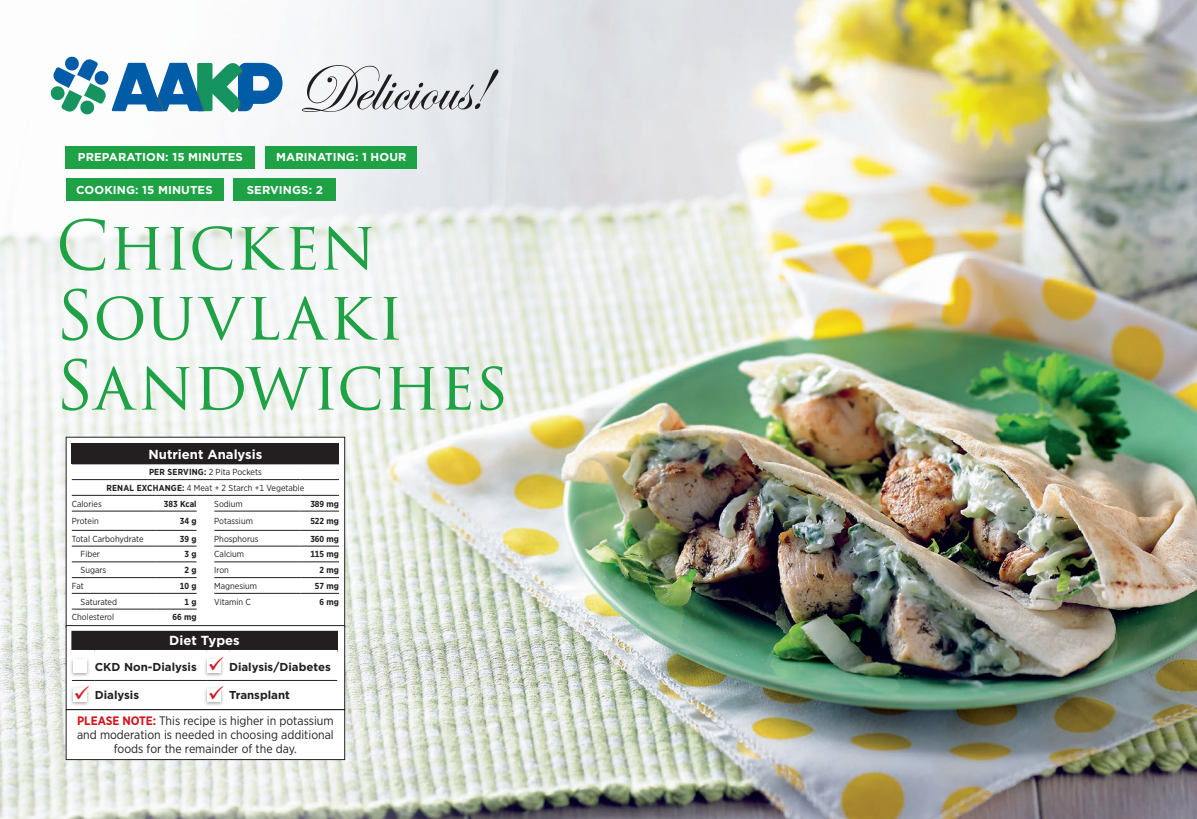
<style>
.page{position:relative;width:1197px;height:819px;background:#fff}
.page>*{position:absolute;margin:0;border:0;box-sizing:border-box;transform-origin:0 0}
.t1{font:66.5px/70px "Trajan Pro 3";color:#1fa245}
.Recipe_No_Rule{font:700 13.12px "Gotham";color:#fff}
.Note{font:12.25px/14px "Gotham Narrow";color:#231f20;text-align:center}
.Recipe_No_Rule-2{font:700 11.55px "Gotham";letter-spacing:.01em;color:#fff}
.Recipe_No_Rule-3{font:700 11.55px "Gotham";color:#231f20}
.Nut_left{font:8.75px "Gotham Narrow";color:#231f20}
.Nut_Nested{font:8.75px "Gotham Narrow";color:#231f20}
.Nutrician_Number{font:700 8.75px "Gotham Narrow";color:#231f20}
.s1{font-weight:700}
.s2{font-weight:700;color:#d2161e}
</style>
<div class="page">
<img style="left:551px;top:0;width:646px;height:819px">
<svg style="left:0;top:0;width:551px;height:819px"></svg>
<svg style="left:51px;top:57px;width:232px;height:57px"></svg>
<img style="left:295px;top:54px;width:206px;height:67px">
<div style="left:66px;top:437px;width:279px;height:190px;background:#fff"></div>
<div style="left:72px;top:443px;width:267px;height:21px;background:#231f20"></div>
<hr style="left:72px;top:511px;width:84px;height:1px;background:#231f20">
<hr style="left:156px;top:511px;width:41px;height:1px;background:#231f20">
<hr style="left:214px;top:511px;width:86px;height:1px;background:#231f20">
<hr style="left:300px;top:511px;width:39px;height:1px;background:#231f20">
<hr style="left:72px;top:530px;width:84px;height:1px;background:#231f20">
<hr style="left:156px;top:530px;width:41px;height:1px;background:#231f20">
<hr style="left:214px;top:530px;width:86px;height:1px;background:#231f20">
<hr style="left:300px;top:530px;width:39px;height:1px;background:#231f20">
<hr style="left:72px;top:546px;width:84px;height:1px;background:#231f20">
<hr style="left:156px;top:546px;width:41px;height:1px;background:#231f20">
<hr style="left:214px;top:546px;width:86px;height:1px;background:#231f20">
<hr style="left:300px;top:546px;width:39px;height:1px;background:#231f20">
<hr style="left:72px;top:561px;width:84px;height:1px;background:#231f20">
<hr style="left:156px;top:561px;width:41px;height:1px;background:#231f20">
<hr style="left:214px;top:561px;width:86px;height:1px;background:#231f20">
<hr style="left:300px;top:561px;width:39px;height:1px;background:#231f20">
<hr style="left:72px;top:577px;width:84px;height:1px;background:#231f20">
<hr style="left:156px;top:577px;width:41px;height:1px;background:#231f20">
<hr style="left:214px;top:577px;width:86px;height:1px;background:#231f20">
<hr style="left:300px;top:577px;width:39px;height:1px;background:#231f20">
<hr style="left:72px;top:593px;width:84px;height:1px;background:#231f20">
<hr style="left:156px;top:593px;width:41px;height:1px;background:#231f20">
<hr style="left:214px;top:593px;width:86px;height:1px;background:#231f20">
<hr style="left:300px;top:593px;width:39px;height:1px;background:#231f20">
<hr style="left:72px;top:609px;width:84px;height:1px;background:#231f20">
<hr style="left:156px;top:609px;width:41px;height:1px;background:#231f20">
<hr style="left:72px;top:479px;width:84px;height:1px;background:#231f20">
<hr style="left:156px;top:479px;width:41px;height:1px;background:#231f20">
<svg style="left:197px;top:479px;width:17px;height:1px"></svg>
<hr style="left:214px;top:479px;width:86px;height:1px;background:#231f20">
<hr style="left:300px;top:479px;width:39px;height:1px;background:#231f20">
<hr style="left:72px;top:495px;width:84px;height:1px;background:#231f20">
<hr style="left:156px;top:495px;width:41px;height:1px;background:#231f20">
<svg style="left:197px;top:495px;width:17px;height:1px"></svg>
<hr style="left:214px;top:495px;width:86px;height:1px;background:#231f20">
<hr style="left:300px;top:495px;width:39px;height:1px;background:#231f20">
<div style="left:66px;top:146px;width:189px;height:22px;background:#1fa245"></div>
<div style="left:266px;top:146px;width:151px;height:22px;background:#1fa245"></div>
<div style="left:66px;top:179px;width:157px;height:22px;background:#1fa245"></div>
<div style="left:234px;top:179px;width:102px;height:22px;background:#1fa245"></div>
<div style="left:66px;top:626px;width:279px;height:84px;background:#fff"></div>
<div style="left:72px;top:631px;width:265px;height:21px;background:#231f20"></div>
<svg style="left:71px;top:631px;width:1px;height:19px"></svg>
<hr style="left:229px;top:631px;width:109px;height:1px;background:#231f20">
<svg style="left:337px;top:632px;width:1px;height:18px"></svg>
<hr style="left:95px;top:680px;width:111px;height:1px;background:#231f20">
<hr style="left:229px;top:680px;width:108px;height:1px;background:#231f20">
<hr style="left:71px;top:650px;width:24px;height:3px;background:#fff">
<hr style="left:95px;top:650px;width:111px;height:3px;background:#fff">
<hr style="left:206px;top:650px;width:23px;height:3px;background:#fff">
<hr style="left:229px;top:650px;width:109px;height:3px;background:#fff">
<div style="left:66px;top:625px;width:279px;height:85px;border:1px solid #231f20"></div>
<div style="left:70px;top:657px;width:20px;height:21px;background:#231f20;opacity:.4"></div>
<div style="left:73px;top:659px;width:14px;height:14px;background:#fff"></div>
<div style="left:204px;top:657px;width:21px;height:21px;background:#231f20;opacity:.4"></div>
<div style="left:207px;top:659px;width:14px;height:14px;background:#fff"></div>
<div style="left:70px;top:686px;width:20px;height:21px;background:#231f20;opacity:.4"></div>
<div style="left:73px;top:688px;width:14px;height:14px;background:#fff"></div>
<div style="left:204px;top:686px;width:21px;height:21px;background:#231f20;opacity:.4"></div>
<div style="left:207px;top:688px;width:14px;height:14px;background:#fff"></div>
<div style="left:66px;top:710px;width:279px;height:50px;background:#fff"></div>
<div style="left:66px;top:709px;width:279px;height:51px;border:1px solid #231f20"></div>
<svg style="left:209px;top:657px;width:14px;height:13px"></svg>
<svg style="left:72px;top:680px;width:23px;height:19px"></svg>
<svg style="left:206px;top:680px;width:23px;height:19px"></svg>
<p class="Recipe_No_Rule-2" style="left:78px;top:149px;width:167px">PREPARATION: 15 MINUTES</p>
<p class="Recipe_No_Rule-2" style="left:276px;top:149px;width:132px">MARINATING: 1 HOUR</p>
<p class="Recipe_No_Rule-2" style="left:76px;top:182px;width:138px">COOKING: 15 MINUTES</p>
<p class="Recipe_No_Rule-2" style="left:247px;top:182px;width:78px">SERVINGS: 2</p>
<p class="t1" style="left:56px;top:213px;width:454px">CHICKEN<br>SOUVLAKI<br>SANDWICHES</p>
<p class="Recipe_No_Rule" style="left:148px;top:445px;width:115px">Nutrient Analysis</p>
<p class="Nut_Nested" style="left:149px;top:467px;width:114px"><span class="s1">PER SERVING:</span> 2 Pita Pockets</p>
<p class="Nut_Nested" style="left:106px;top:482px;width:200px"><span class="s1">RENAL EXCHANGE:</span> 4 Meat + 2 Starch +1 Vegetable</p>
<p class="Nut_left" style="left:72px;top:498px;width:31px">Calories</p>
<p class="Nutrician_Number" style="left:164px;top:498px;width:34px">383 Kcal</p>
<p class="Nut_left" style="left:214px;top:498px;width:30px">Sodium</p>
<p class="Nutrician_Number" style="left:310px;top:498px;width:30px">389 mg</p>
<p class="Nut_left" style="left:72px;top:516px;width:28px">Protein</p>
<p class="Nutrician_Number" style="left:180px;top:516px;width:18px">34 g</p>
<p class="Nut_left" style="left:214px;top:516px;width:40px">Potassium</p>
<p class="Nutrician_Number" style="left:310px;top:516px;width:30px">522 mg</p>
<p class="Nut_left" style="left:72px;top:533px;width:73px">Total Carbohydrate</p>
<p class="Nutrician_Number" style="left:180px;top:533px;width:18px">39 g</p>
<p class="Nut_left" style="left:214px;top:533px;width:46px">Phosphorus</p>
<p class="Nutrician_Number" style="left:310px;top:533px;width:30px">360 mg</p>
<p class="Nut_left" style="left:81px;top:549px;width:21px">Fiber</p>
<p class="Nutrician_Number" style="left:185px;top:549px;width:14px">3 g</p>
<p class="Nut_left" style="left:214px;top:549px;width:31px">Calcium</p>
<p class="Nutrician_Number" style="left:310px;top:549px;width:30px">115 mg</p>
<p class="Nut_left" style="left:81px;top:565px;width:27px">Sugars</p>
<p class="Nutrician_Number" style="left:185px;top:565px;width:14px">2 g</p>
<p class="Nut_left" style="left:214px;top:565px;width:16px">Iron</p>
<p class="Nutrician_Number" style="left:320px;top:565px;width:21px">2 mg</p>
<p class="Nut_left" style="left:72px;top:580px;width:13px">Fat</p>
<p class="Nutrician_Number" style="left:180px;top:580px;width:18px">10 g</p>
<p class="Nut_left" style="left:214px;top:580px;width:44px">Magnesium</p>
<p class="Nutrician_Number" style="left:315px;top:580px;width:26px">57 mg</p>
<p class="Nut_left" style="left:81px;top:596px;width:38px">Saturated</p>
<p class="Nutrician_Number" style="left:185px;top:596px;width:14px">1 g</p>
<p class="Nut_left" style="left:214px;top:596px;width:38px">Vitamin C</p>
<p class="Nutrician_Number" style="left:320px;top:596px;width:21px">6 mg</p>
<p class="Nut_left" style="left:72px;top:612px;width:44px">Cholesterol</p>
<p class="Nutrician_Number" style="left:173px;top:612px;width:26px">66 mg</p>
<p class="Recipe_No_Rule" style="left:169px;top:632px;width:72px">Diet Types</p>
<p class="Recipe_No_Rule-3" style="left:95px;top:659px;width:104px">CKD Non-Dialysis</p>
<p class="Recipe_No_Rule-3" style="left:229px;top:659px;width:103px">Dialysis/Diabetes</p>
<p class="Recipe_No_Rule-3" style="left:95px;top:688px;width:46px">Dialysis</p>
<p class="Recipe_No_Rule-3" style="left:229px;top:688px;width:62px">Transplant</p>
<p class="Note" style="left:77px;top:714px;width:258px"><span class="s2">PLEASE NOTE:</span> This recipe is higher in potassium and moderation is needed in choosing additional foods for the remainder of the day.</p>
</div>
